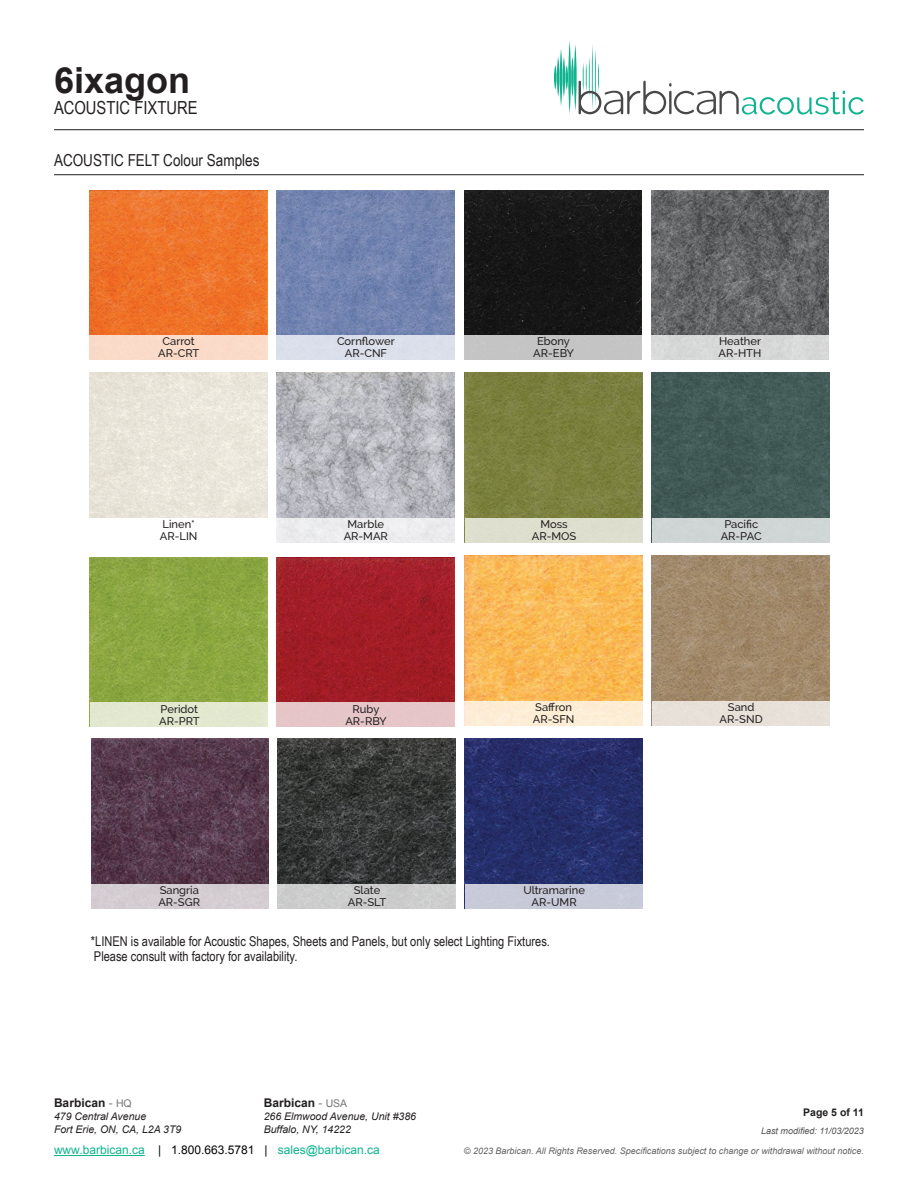
<style>
.page{position:relative;width:918px;height:1188px;background:#fff}
.page>*{position:absolute;margin:0;border:0;box-sizing:border-box;transform-origin:0 0}
.t1{font:700 36px "Arial";color:#231f20}
.t2{font:18px "Arial Narrow";color:#231f20}
.t3{font:16.5px "Arial Narrow";color:#231f20}
.t4{font:13.5px/15px "Arial Narrow";color:#231f20}
.t5{font:12px "Arial";color:#10b38f}
.t6{font:700 12px "Arial";color:#231f20}
.t7{font:500 11.1px/12px "Raleway";color:#231f20;text-align:center}
.t8{font:italic 10.5px/12.6px "Arial";color:#231f20}
.t9{font:700 10.5px "Arial";color:#231f20}
.t10{font:italic 9px "Arial";color:#626363}
.t11{font:italic 9px "Arial";color:#525352}
.s1{font-weight:400;color:#747474}
.s2{font-weight:400;font-size:10.5px;color:#747474}
.s3{color:#040503}
</style>
<div class="page">
<hr style="left:54px;top:1155px;width:91px;height:1px;background:#10b38f">
<hr style="left:54px;top:129px;width:810px;height:1px;background:#231f20">
<svg style="left:554px;top:41px;width:310px;height:74px"></svg>
<img style="left:90px;top:190px;width:177px;height:145px">
<img style="left:277px;top:190px;width:178px;height:145px">
<img style="left:652px;top:373px;width:178px;height:145px">
<img style="left:465px;top:556px;width:177px;height:145px">
<img style="left:277px;top:557px;width:178px;height:145px">
<img style="left:652px;top:556px;width:178px;height:145px">
<img style="left:464px;top:190px;width:178px;height:145px">
<img style="left:277px;top:373px;width:178px;height:145px">
<img style="left:651px;top:190px;width:178px;height:145px">
<img style="left:465px;top:373px;width:177px;height:145px">
<img style="left:91px;top:739px;width:178px;height:145px">
<img style="left:278px;top:739px;width:178px;height:145px">
<img style="left:465px;top:739px;width:178px;height:145px">
<img style="left:90px;top:373px;width:178px;height:145px">
<div style="left:464px;top:335px;width:179px;height:25px;background:#c4c4c4"></div>
<div style="left:652px;top:518px;width:179px;height:25px;background:#cfd6d5"></div>
<div style="left:90px;top:884px;width:179px;height:25px;background:#d4cdd1"></div>
<div style="left:89px;top:335px;width:179px;height:25px;background:#fadbc8"></div>
<div style="left:277px;top:518px;width:178px;height:25px;background:#ededef"></div>
<div style="left:465px;top:701px;width:178px;height:24px;background:#fdedd5"></div>
<div style="left:278px;top:884px;width:178px;height:25px;background:#cccdcc"></div>
<div style="left:651px;top:335px;width:178px;height:25px;background:#d7d8d8"></div>
<div style="left:277px;top:702px;width:178px;height:25px;background:#e6c6c8"></div>
<div style="left:277px;top:335px;width:178px;height:25px;background:#dbdfeb"></div>
<div style="left:465px;top:518px;width:178px;height:25px;background:#dedfce"></div>
<div style="left:652px;top:701px;width:178px;height:24px;background:#e7e1d9"></div>
<div style="left:465px;top:884px;width:178px;height:25px;background:#c8cad9"></div>
<img style="left:90px;top:557px;width:178px;height:145px">
<div style="left:90px;top:702px;width:179px;height:25px;background:#e2e9cf"></div>
<hr style="left:54px;top:174px;width:810px;height:1px;background:#231f20">
<h1 class="t1" style="left:54px;top:57px;width:138px">6ixagon</h1>
<h2 class="t2" style="left:54px;top:94px;width:145px">ACOUSTIC FIXTURE</h2>
<h3 class="t3" style="left:54px;top:148px;width:207px">ACOUSTIC FELT Colour Samples</h3>
<p class="t7" style="left:158px;top:336px;width:43px">Carrot<br>AR-CRT</p>
<p class="t7" style="left:337px;top:336px;width:59px">Cornflower<br>AR-CNF</p>
<p class="t7" style="left:533px;top:336px;width:42px">Ebony<br>AR-EBY</p>
<p class="t7" style="left:160px;top:518px;width:39px;text-align:left">Linen*<br>AR-LIN</p>
<p class="t7" style="left:344px;top:518px;width:46px">Marble<br>AR-MAR</p>
<p class="t7" style="left:532px;top:518px;width:46px">Moss<br>AR-MOS</p>
<p class="t7" style="left:159px;top:703px;width:42px;text-align:left">Peridot<br>AR-PRT</p>
<p class="t7" style="left:345px;top:703px;width:43px">Ruby<br>AR-RBY</p>
<p class="t7" style="left:533px;top:701px;width:43px;text-align:left">Saffron<br>AR-SFN</p>
<p class="t7" style="left:158px;top:884px;width:43px;text-align:left">Sangria<br>AR-SGR</p>
<p class="t7" style="left:348px;top:884px;width:40px">Slate<br>AR-SLT</p>
<p class="t7" style="left:523px;top:884px;width:63px">Ultramarine<br>AR-UMR</p>
<p class="t4" style="left:91px;top:933px;width:461px">*LINEN is available for Acoustic Shapes, Sheets and Panels, but only select Lighting Fixtures.<br>Please consult with factory for availability.</p>
<p class="t6" style="left:54px;top:1095px;width:79px">Barbican <span class="s1">-</span> <span class="s2">HQ</span></p>
<p class="t8" style="left:54px;top:1110px;width:129px">479 Central Avenue<br>Fort Erie, ON, CA, L2A 3T9</p>
<p class="t6" style="left:264px;top:1095px;width:85px">Barbican <span class="s1">-</span> <span class="s2">USA</span></p>
<p class="t8" style="left:264px;top:1110px;width:154px">266 Elmwood Avenue, Unit #386<br>Buffalo, NY, 14222</p>
<p class="t7" style="left:718px;top:336px;width:45px;text-align:left">Heather<br>AR-HTH</p>
<p class="t7" style="left:721px;top:518px;width:43px">Pacific<br>AR-PAC</p>
<p class="t7" style="left:720px;top:701px;width:45px">Sand<br>AR-SND</p>
<p class="t9" style="left:803px;top:1106px;width:62px">Page 5 of 11</p>
<p class="t11" style="left:761px;top:1125px;width:104px">Last modified: 11/03/2023</p>
<p class="t5" style="left:54px;top:1142px;width:327px">www.barbican.ca <span class="s3">| 1.800.663.5781 |</span> sales@barbican.ca</p>
<p class="t10" style="left:464px;top:1145px;width:401px">© 2023 Barbican. All Rights Reserved. Specifications subject to change or withdrawal without notice.</p>
</div>
